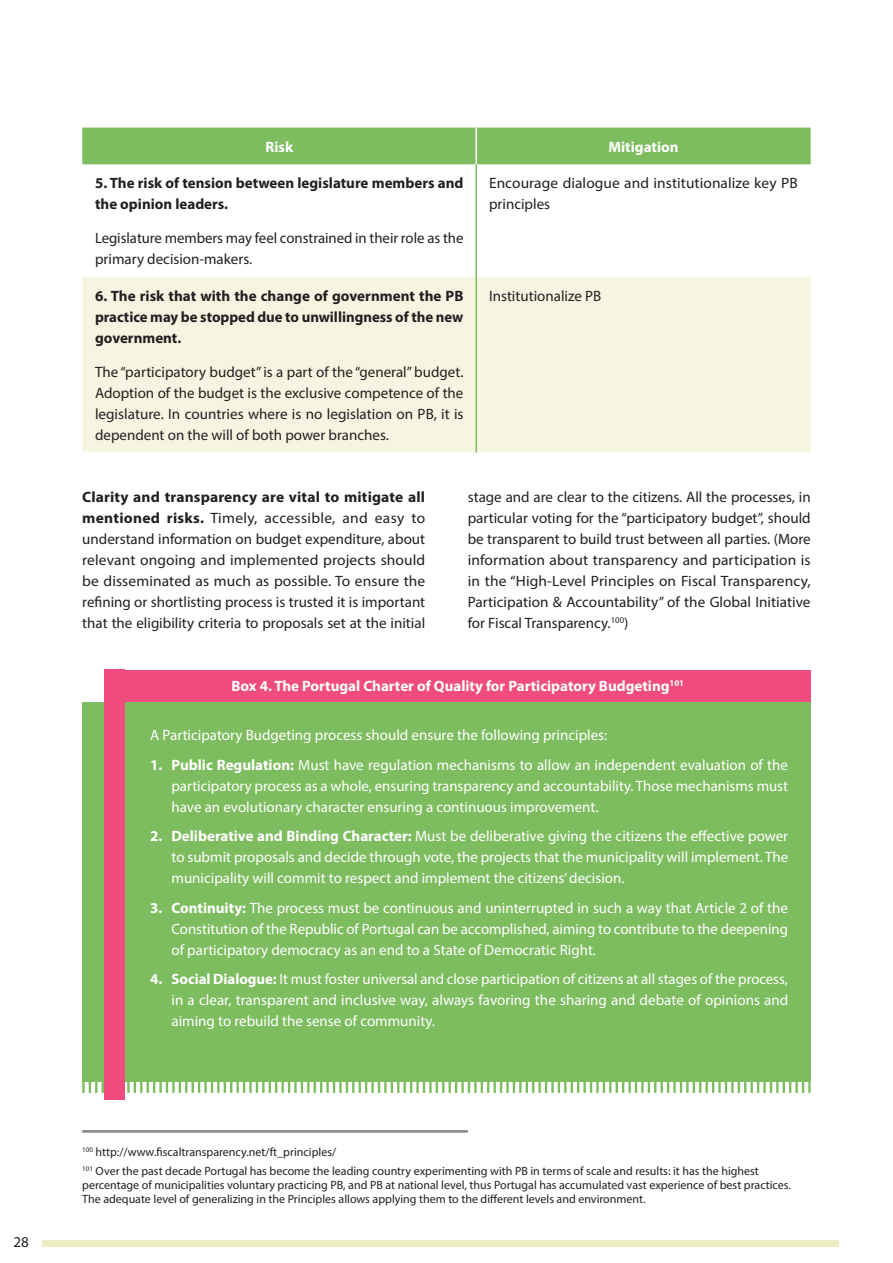
<style>
.page{position:relative;width:893px;height:1263px;background:#fff}
.page>*{position:absolute;margin:0;border:0;box-sizing:border-box;transform-origin:0 0}
.Body_text{font:15px/21px "Myriad Pro";color:#231f20;text-align:justify}
.Body_text-2{font:15px/21px "Myriad Pro";color:#fff;text-align:justify}
.Body_text-3{font:700 15px/21px "Myriad Pro";color:#231f20}
.Body_text-4{font:700 15px "Myriad Pro";color:#fff}
.Footnote{font:12px/14.4px "Myriad Pro";color:#231f20}
.s1{font-weight:700}
</style>
<div class="page">
<div style="left:43px;top:1240px;width:796px;height:6px;background:#edebc3"></div>
<hr style="left:82px;top:1130px;width:386px;height:2px;background:#87888a">
<div style="left:82px;top:128px;width:729px;height:36px;background:#7ebd5f"></div>
<div style="left:82px;top:277px;width:729px;height:175px;background:#f6f5e1"></div>
<hr style="left:475px;top:164px;width:2px;height:113px;background:#7ebd5f">
<hr style="left:475px;top:277px;width:2px;height:175px;background:#7ebd5f">
<hr style="left:475px;top:128px;width:2px;height:36px;background:#fff">
<div style="left:105px;top:669px;width:706px;height:35px;background:#f04c7e"></div>
<div style="left:82px;top:702px;width:729px;height:380px;background:#7ebd5f"></div>
<svg style="left:82px;top:1082px;width:729px;height:11px"></svg>
<div style="left:104px;top:669px;width:21px;height:431px;background:#f04c7e"></div>
<p class="Body_text" style="left:14px;top:1231px;width:17px">28</p>
<p class="Body_text-4" style="left:265px;top:137px;width:29px">Risk</p>
<p class="Body_text-4" style="left:608px;top:137px;width:72px">Mitigation</p>
<p class="Body_text-3" style="left:95px;top:172px;width:370px">5. The risk of tension between legislature members and the opinion leaders.</p>
<p class="Body_text" style="left:95px;top:227px;width:370px">Legislature members may feel constrained in their role as the primary decision-makers.</p>
<p class="Body_text" style="left:489px;top:173px;width:310px">Encourage dialogue and institutionalize key PB principles</p>
<p class="Body_text-3" style="left:95px;top:285px;width:370px;text-align:justify">6. The risk that with the change of government the PB practice may be stopped due to unwillingness of the new government.</p>
<p class="Body_text" style="left:95px;top:361px;width:370px">The “participatory budget” is a part of the “general” budget.<br>Adoption of the budget is the exclusive competence of the legislature. In countries where is no legislation on PB, it is dependent on the will of both power branches.</p>
<p class="Body_text" style="left:489px;top:285px;width:114px">Institutionalize PB</p>
<p class="Body_text" style="left:82px;top:486px;width:345px"><span class="s1">Clarity and transparency are vital to mitigate all mentioned risks.</span> Timely, accessible, and easy to understand information on budget expenditure, about relevant ongoing and implemented projects should be disseminated as much as possible. To ensure the refining or shortlisting process is trusted it is important that the eligibility criteria to proposals set at the initial</p>
<p class="Body_text" style="left:468px;top:486px;width:345px">stage and are clear to the citizens. All the processes, in particular voting for the “participatory budget”, should be transparent to build trust between all parties. (More information about transparency and participation is in the “High-Level Principles on Fiscal Transparency, Participation &amp; Accountability” of the Global Initiative for Fiscal Transparency.<sup>100</sup>)</p>
<p class="Body_text-4" style="left:231px;top:677px;width:454px">Box 4. The Portugal Charter of Quality for Participatory Budgeting<sup>101</sup></p>
<p class="Body_text-2" style="left:150px;top:725px;width:459px">A Participatory Budgeting process should ensure the following principles:</p>
<p class="Body_text-2" style="left:171px;top:754px;width:618px;text-indent:-21px"><span class="s1">1. Public Regulation:</span> Must have regulation mechanisms to allow an independent evaluation of the participatory process as a whole, ensuring transparency and accountability. Those mechanisms must have an evolutionary character ensuring a continuous improvement.</p>
<p class="Body_text-2" style="left:171px;top:826px;width:618px;text-indent:-21px"><span class="s1">2. Deliberative and Binding Character:</span> Must be deliberative giving the citizens the effective power to submit proposals and decide through vote, the projects that the municipality will implement. The municipality will commit to respect and implement the citizens’ decision.</p>
<p class="Body_text-2" style="left:171px;top:897px;width:618px;text-indent:-21px"><span class="s1">3. Continuity:</span> The process must be continuous and uninterrupted in such a way that Article 2 of the Constitution of the Republic of Portugal can be accomplished, aiming to contribute to the deepening of participatory democracy as an end to a State of Democratic Right.</p>
<p class="Body_text-2" style="left:171px;top:969px;width:618px;text-indent:-21px"><span class="s1">4. Social Dialogue:</span> It must foster universal and close participation of citizens at all stages of the process, in a clear, transparent and inclusive way, always favoring the sharing and debate of opinions and aiming to rebuild the sense of community.</p>
<p class="Footnote" style="left:82px;top:1144px;width:255px"><sup>100</sup> http://www.fiscaltransparency.net/ft_principles/</p>
<p class="Footnote" style="left:82px;top:1163px;width:710px"><sup>101</sup> Over the past decade Portugal has become the leading country experimenting with PB in terms of scale and results: it has the highest percentage of municipalities voluntary practicing PB, and PB at national level, thus Portugal has accumulated vast experience of best practices.<br>The adequate level of generalizing in the Principles allows applying them to the different levels and environment.</p>
</div>
